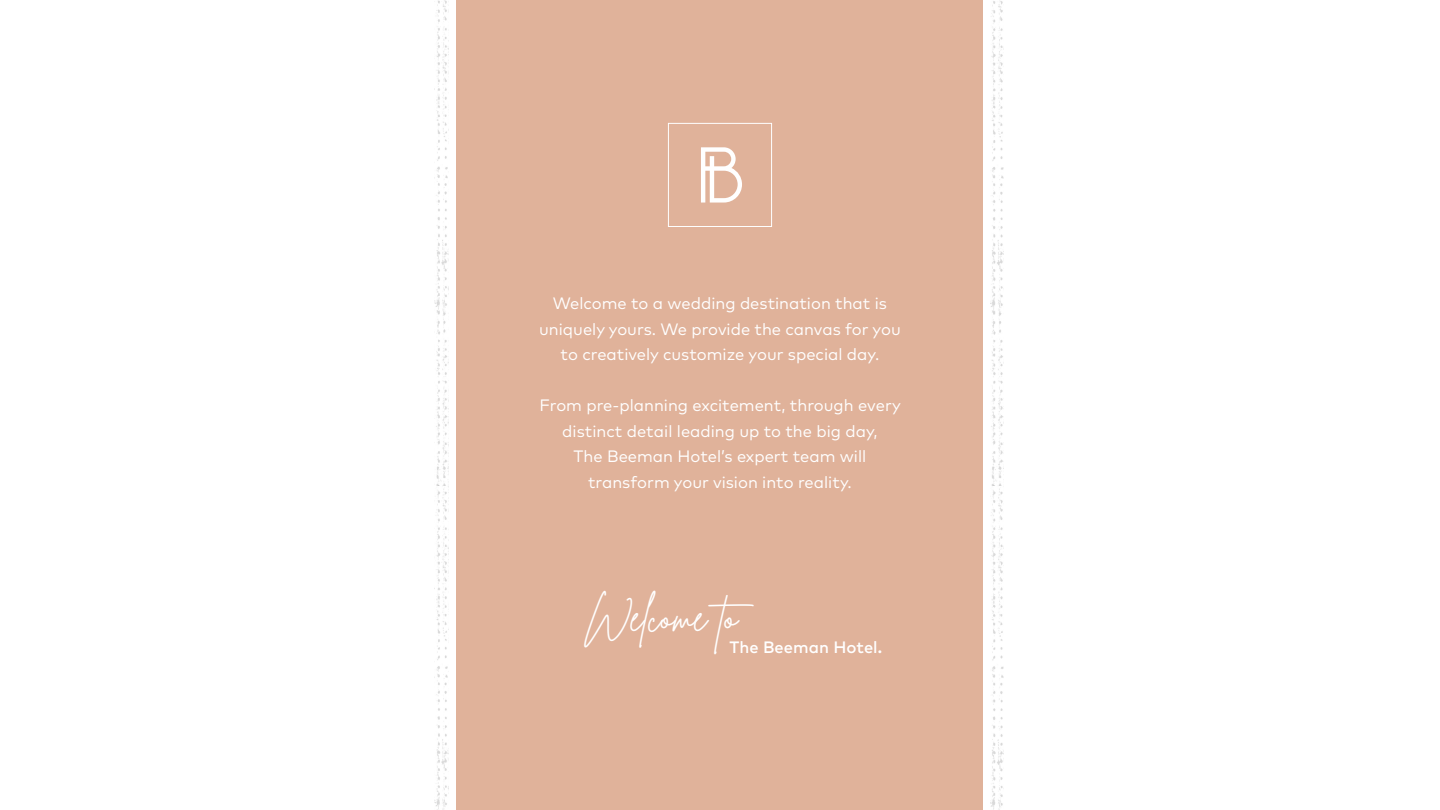
<style>
.page{position:relative;width:1440px;height:810px;background:#fff}
.page>*{position:absolute;margin:0;border:0;box-sizing:border-box;transform-origin:0 0}
.t1{font:40.5px "Brittany Signature";color:#fff}
.t2{font:16.5px/25.5px "Mark";color:#fff;text-align:center}
.t3{font:500 16.5px "Mark OT";color:#fff}
</style>
<div class="page">
<div style="left:457px;top:0;width:526px;height:810px;background:#e0b29a"></div>
<svg style="left:701px;top:147px;width:41px;height:56px"></svg>
<div style="left:668px;top:123px;width:104px;height:104px;border:1px solid #fff"></div>
<img style="left:990px;top:1px;width:13px;height:809px">
<img style="left:435px;top:0;width:13px;height:810px">
<p class="t2" style="left:539px;top:291px;width:363px">Welcome to a wedding destination that is uniquely yours. We provide the canvas for you to creatively customize your special day.</p>
<p class="t2" style="left:539px;top:393px;width:363px">From pre-planning excitement, through every distinct detail leading up to the big day,<br>The Beeman Hotel’s expert team will transform your vision into reality.</p>
<h1 class="t1" style="left:585px;top:591px;width:182px">Welcome to</h1>
<p class="t3" style="left:729px;top:637px;width:154px">The Beeman Hotel.</p>
</div>
